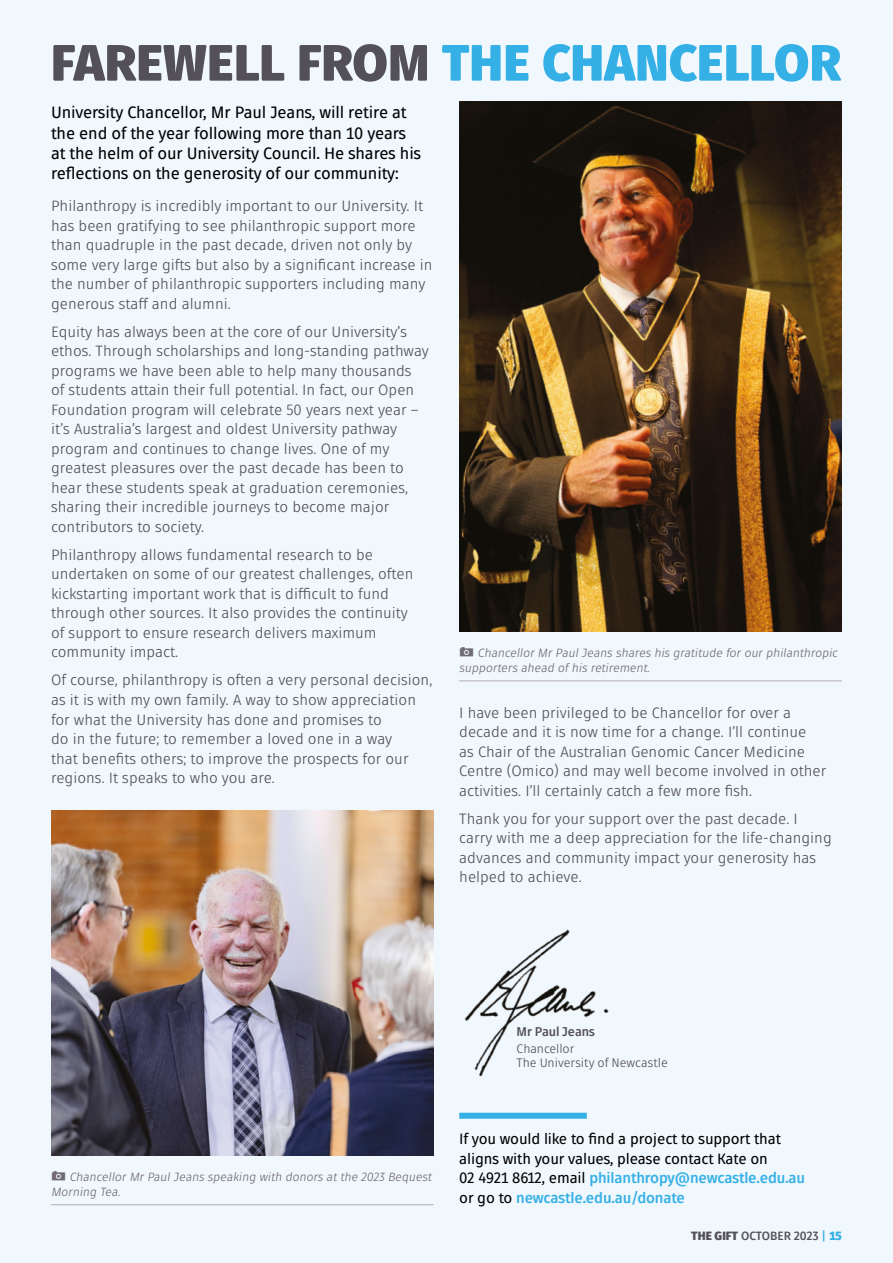
<style>
.page{position:relative;width:893px;height:1263px;background:#f1f8fd}
.page>*{position:absolute;margin:0;border:0;box-sizing:border-box;transform-origin:0 0}
.Article_Heading{font:900 51px "Fuse V.2 Display";letter-spacing:.01em;color:#35b0e6}
.Intro{font:16.5px/20.2px "Fuse V.2 Display";letter-spacing:-.01em;color:#000}
.Body{font:15px/19.5px "Fuse V.2 Display";color:#535058}
.CTA_-_body{font:15px/19.5px "Fuse V.2 Display";letter-spacing:-.01em;color:#000}
.Quote_-_name{font:700 12.75px "Fuse V.2 Display";letter-spacing:-.01em;color:#535058}
.Quote_-_Qual{font:12.3px/13.5px "Fuse V.2 Display";letter-spacing:-.005em;color:#535058}
.caption_-_dark{font:italic 12px/15px "Fuse V.2 Display";color:#706a71}
.t1{font:700 12px "Fuse V.2 Display";color:#535058}
.s1{color:#535058}
.s2{font-weight:700;color:#35b0e6}
.s3{font-weight:900}
.s4{color:#35b0e6}
.s5{font-weight:900;color:#35b0e6}
</style>
<div class="page">
<img style="left:459px;top:102px;width:383px;height:529px">
<hr style="left:459px;top:680px;width:383px;height:1px;background:#b2adb1">
<div style="left:459px;top:1113px;width:128px;height:6px;background:#35b0e6"></div>
<img style="left:464px;top:929px;width:145px;height:148px">
<img style="left:51px;top:811px;width:383px;height:344px">
<hr style="left:51px;top:1204px;width:383px;height:1px;background:#b2adb1">
<p class="Article_Heading" style="left:51px;top:28px;width:791px"><span class="s1">FAREWELL FROM</span> THE CHANCELLOR</p>
<p class="Intro" style="left:51px;top:103px;width:371px">University Chancellor, Mr Paul Jeans, will retire at the end of the year following more than 10 years at the helm of our University Council. He shares his reflections on the generosity of our community:</p>
<p class="Body" style="left:51px;top:197px;width:383px">Philanthropy is incredibly important to our University. It has been gratifying to see philanthropic support more than quadruple in the past decade, driven not only by some very large gifts but also by a significant increase in the number of philanthropic supporters including many generous staff and alumni.</p>
<p class="Body" style="left:51px;top:322px;width:379px">Equity has always been at the core of our University’s ethos. Through scholarships and long-standing pathway programs we have been able to help many thousands<br>of students attain their full potential. In fact, our Open Foundation program will celebrate 50 years next year – it’s Australia’s largest and oldest University pathway program and continues to change lives. One of my greatest pleasures over the past decade has been to hear these students speak at graduation ceremonies, sharing their incredible journeys to become major contributors to society.</p>
<p class="Body" style="left:51px;top:545px;width:364px">Philanthropy allows fundamental research to be undertaken on some of our greatest challenges, often kickstarting important work that is difficult to fund through other sources. It also provides the continuity of support to ensure research delivers maximum community impact.</p>
<p class="Body" style="left:51px;top:671px;width:383px">Of course, philanthropy is often a very personal decision, as it is with my own family. A way to show appreciation for what the University has done and promises to<br>do in the future; to remember a loved one in a way<br>that benefits others; to improve the prospects for our regions. It speaks to who you are.</p>
<p class="caption_-_dark" style="left:459px;top:645px;width:380px;text-indent:18px">Chancellor Mr Paul Jeans shares his gratitude for our philanthropic supporters ahead of his retirement.</p>
<p class="Body" style="left:459px;top:703px;width:369px">I have been privileged to be Chancellor for over a decade and it is now time for a change. I’ll continue<br>as Chair of the Australian Genomic Cancer Medicine Centre (Omico) and may well become involved in other activities. I’ll certainly catch a few more fish.</p>
<p class="Body" style="left:459px;top:809px;width:374px">Thank you for your support over the past decade. I carry with me a deep appreciation for the life-changing advances and community impact your generosity has helped to achieve.</p>
<p class="caption_-_dark" style="left:51px;top:1169px;width:382px;text-indent:18px">Chancellor Mr Paul Jeans speaking with donors at the 2023 Bequest<br>Morning Tea.</p>
<p class="Quote_-_name" style="left:517px;top:1023px;width:80px">Mr Paul Jeans</p>
<p class="Quote_-_Qual" style="left:517px;top:1042px;width:153px">Chancellor<br>The University of Newcastle</p>
<p class="CTA_-_body" style="left:459px;top:1129px;width:347px">If you would like to find a project to support that aligns with your values, please contact Kate on<br>02 4921 8612, email <span class="s2">philanthropy@newcastle.edu.au </span>or go to <span class="s2">newcastle.edu.au/donate</span></p>
<p class="t1" style="left:691px;top:1228px;width:152px"><span class="s3">THE GIFT</span> OCTOBER 2023 <span class="s4">|</span> <span class="s5">15</span></p>
</div>
